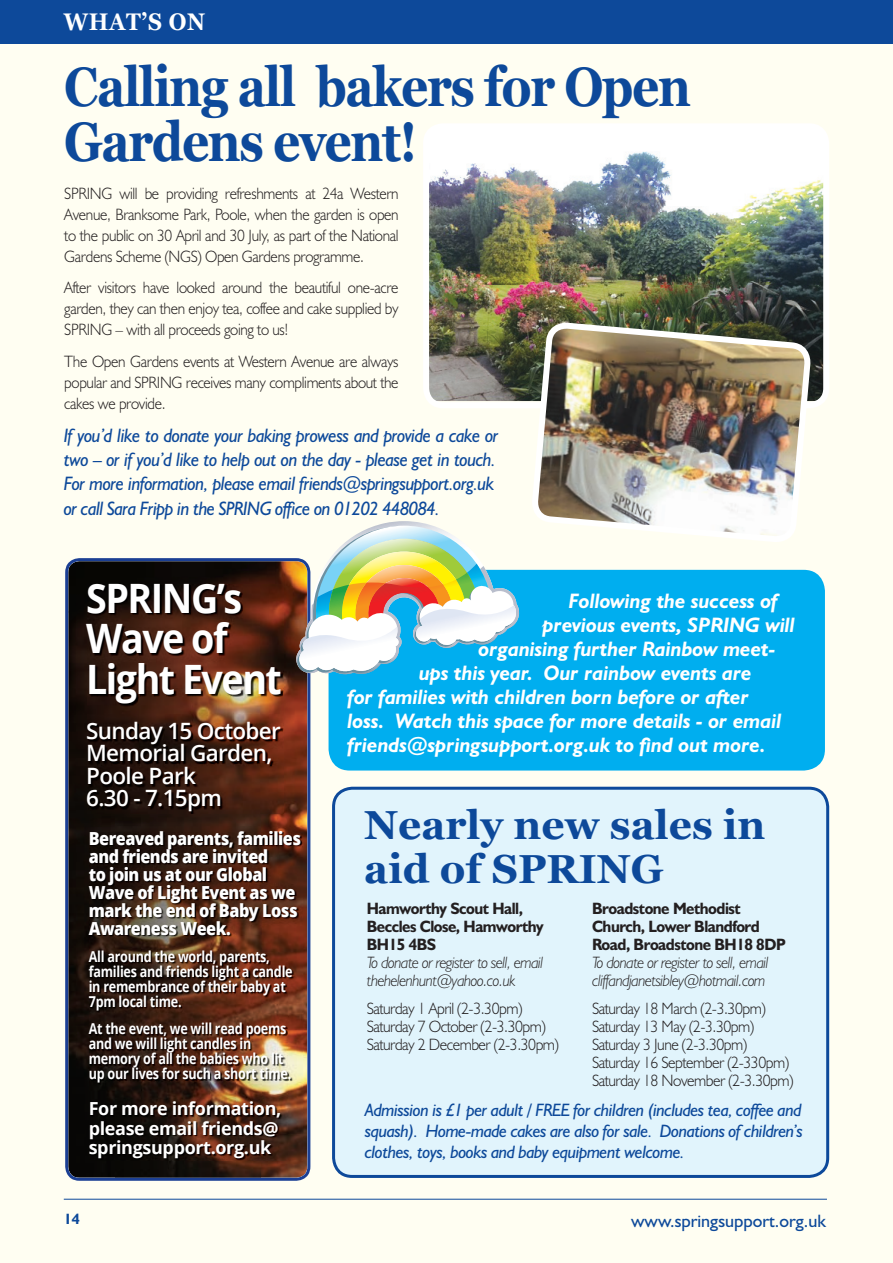
<style>
.page{position:relative;width:893px;height:1263px;background:#fffef2}
.page>*{position:absolute;margin:0;border:0;box-sizing:border-box;transform-origin:0 0}
.t1{font:700 55.5px/55.5px "Georgia";letter-spacing:-.03em;color:#0d499a;scale:.86 1}
.t2{font:700 40.5px/43.5px "Georgia";color:#0d499a}
.t3{font:700 40.5px/40.5px "Open Sans";letter-spacing:-.04em;color:#fff;scale:.93 1}
.t4{font:700 24px "Georgia";letter-spacing:.03em;color:#fff;scale:.9 1}
.t5{font:600 22.5px/22.5px "Open Sans";letter-spacing:-.03em;color:#fff}
.t6{font:italic 700 21px "Humanist 521 BT";color:#fff}
.t7{font:italic 19.5px/24.5px "Humanist 521 BT";letter-spacing:-.03em;color:#0d499a;scale:.95 1}
.t8{font:italic 18px/21px "Humanist 521 BT";letter-spacing:-.03em;color:#0d499a;text-align:justify}
.t9{font:800 18px/18px "Open Sans";letter-spacing:-.03em;color:#fff;scale:.9 1}
.t10{font:700 18px/19.5px "Open Sans";letter-spacing:-.02em;color:#fff}
.t11{font:18px "Humanist 521 BT";color:#0d499a}
.t12{font:300 16.5px/21px "Humanist 521 BT";letter-spacing:-.03em;color:#231f20;text-align:justify;scale:.93 1}
.t13{font:300 16.5px/18px "Humanist 521 BT";letter-spacing:-.03em;color:#231f20;scale:.95 1}
.t14{font:italic 300 16.5px/18px "Humanist 521 BT";letter-spacing:-.03em;color:#231f20;scale:.95 1}
.t15{font:700 16.5px/18px "Humanist 521 BT";letter-spacing:-.03em;color:#231f20;scale:.95 1}
.t16{font:700 15px/15px "Open Sans";letter-spacing:-.02em;color:#fff;scale:.84 1}
.t17{font:700 15px "Humanist 521 BT";color:#0d499a}
</style>
<div class="page">
<hr style="left:64px;top:1199px;width:763px;height:1px;background:#0d499a">
<div style="left:0;top:0;width:893px;height:43px;background:#0d499a"></div>
<img style="left:430px;top:130px;width:392px;height:271px">
<div style="left:423px;top:123px;width:406px;height:285px;border:6px solid #fff;border-radius:17px"></div>
<div style="left:334px;top:788px;width:494px;height:388px;background:#e1f4fc;border-radius:19px"></div>
<div style="left:332px;top:787px;width:497px;height:391px;border:3px solid #0d499a;border-radius:19px"></div>
<img style="left:529px;top:319px;width:285px;height:253px">
<div style="left:329px;top:570px;width:496px;height:200px;background:#00aeef;border-radius:21px"></div>
<svg style="left:65px;top:558px;width:245px;height:623px;background:#2f2023"></svg>
<img style="left:90px;top:832px;width:212px;height:328px">
<img style="left:88px;top:585px;width:195px;height:229px">
<svg style="left:296px;top:521px;width:224px;height:154px"></svg>
<h3 class="t4" style="left:64px;top:4px;width:159px">WHAT’S ON</h3>
<h1 class="t1" style="left:64px;top:56px;width:730px">Calling all bakers for Open<br>Gardens event!</h1>
<p class="t12" style="left:64px;top:182px;width:361px">SPRING will be providing refreshments at 24a Western Avenue, Branksome Park, Poole, when the garden is open to the public on 30 April and 30 July, as part of the National Gardens Scheme (NGS) Open Gardens programme.</p>
<p class="t12" style="left:64px;top:277px;width:361px">After visitors have looked around the beautiful one-acre garden, they can then enjoy tea, coffee and cake supplied by SPRING – with all proceeds going to us!</p>
<p class="t12" style="left:64px;top:350px;width:361px">The Open Gardens events at Western Avenue are always popular and SPRING receives many compliments about the cakes we provide.</p>
<p class="t7" style="left:64px;top:422px;width:459px">If you’d like to donate your baking prowess and provide a cake or two – or if you’d like to help out on the day - please get in touch.<br>For more information, please email friends@springsupport.org.uk or call Sara Fripp in the SPRING office on 01202 448084.</p>
<h2 class="t3" style="left:86px;top:577px;width:212px">SPRING’s<br>Wave of<br>Light Event</h2>
<h3 class="t5" style="left:86px;top:719px;width:196px">Sunday 15 October<br>Memorial Garden,<br>Poole Park<br>6.30 - 7.15pm</h3>
<p class="t9" style="left:89px;top:829px;width:237px">Bereaved parents, families and friends are invited<br>to join us at our Global<br>Wave of Light Event as we mark the end of Baby Loss<br>Awareness Week.</p>
<p class="t16" style="left:89px;top:949px;width:244px">All around the world, parents, families and friends light a candle in remembrance of their baby at<br>7pm local time.</p>
<p class="t16" style="left:89px;top:1021px;width:243px">At the event, we will read poems and we will light candles in memory of all the babies who lit up our lives for such a short time.</p>
<p class="t10" style="left:89px;top:1098px;width:194px">For more information, please email friends@ springsupport.org.uk</p>
<p class="t6" style="left:569px;top:587px;width:210px">Following the success of</p>
<p class="t6" style="left:543px;top:611px;width:254px">previous events, SPRING will</p>
<p class="t6" style="left:479px;top:635px;width:299px">organising further Rainbow meet-</p>
<p class="t6" style="left:419px;top:659px;width:334px">ups this year. Our rainbow events are</p>
<p class="t6" style="left:348px;top:683px;width:403px">for families with children born before or after</p>
<p class="t6" style="left:348px;top:707px;width:435px">loss. Watch this space for more details - or email</p>
<p class="t6" style="left:348px;top:732px;width:419px">friends@springsupport.org.uk to find out more.</p>
<h2 class="t2" style="left:364px;top:801px;width:403px">Nearly new sales in aid of SPRING</h2>
<p class="t15" style="left:367px;top:899px;width:188px">Hamworthy Scout Hall,<br>Beccles Close, Hamworthy<br>BH15 4BS</p>
<p class="t14" style="left:367px;top:953px;width:187px">To donate or register to sell, email thehelenhunt@yahoo.co.uk</p>
<p class="t13" style="left:367px;top:999px;width:204px">Saturday 1 April (2-3.30pm)<br>Saturday 7 October (2-3.30pm)<br>Saturday 2 December (2-3.30pm)</p>
<p class="t15" style="left:592px;top:899px;width:205px">Broadstone Methodist<br>Church, Lower Blandford<br>Road, Broadstone BH18 8DP</p>
<p class="t14" style="left:592px;top:953px;width:187px">To donate or register to sell, email cliffandjanetsibley@hotmail.com</p>
<p class="t13" style="left:592px;top:999px;width:213px">Saturday 18 March (2-3.30pm)<br>Saturday 13 May (2-3.30pm)<br>Saturday 3 June (2-3.30pm)<br>Saturday 16 September (2-330pm)<br>Saturday 18 November (2-3.30pm)</p>
<p class="t8" style="left:365px;top:1099px;width:440px">Admission is £1 per adult / FREE for children (includes tea, coffee and squash). Home-made cakes are also for sale. Donations of children’s clothes, toys, books and baby equipment welcome.</p>
<p class="t17" style="left:64px;top:1210px;width:18px">14</p>
<p class="t11" style="left:631px;top:1209px;width:196px">www.springsupport.org.uk</p>
</div>
